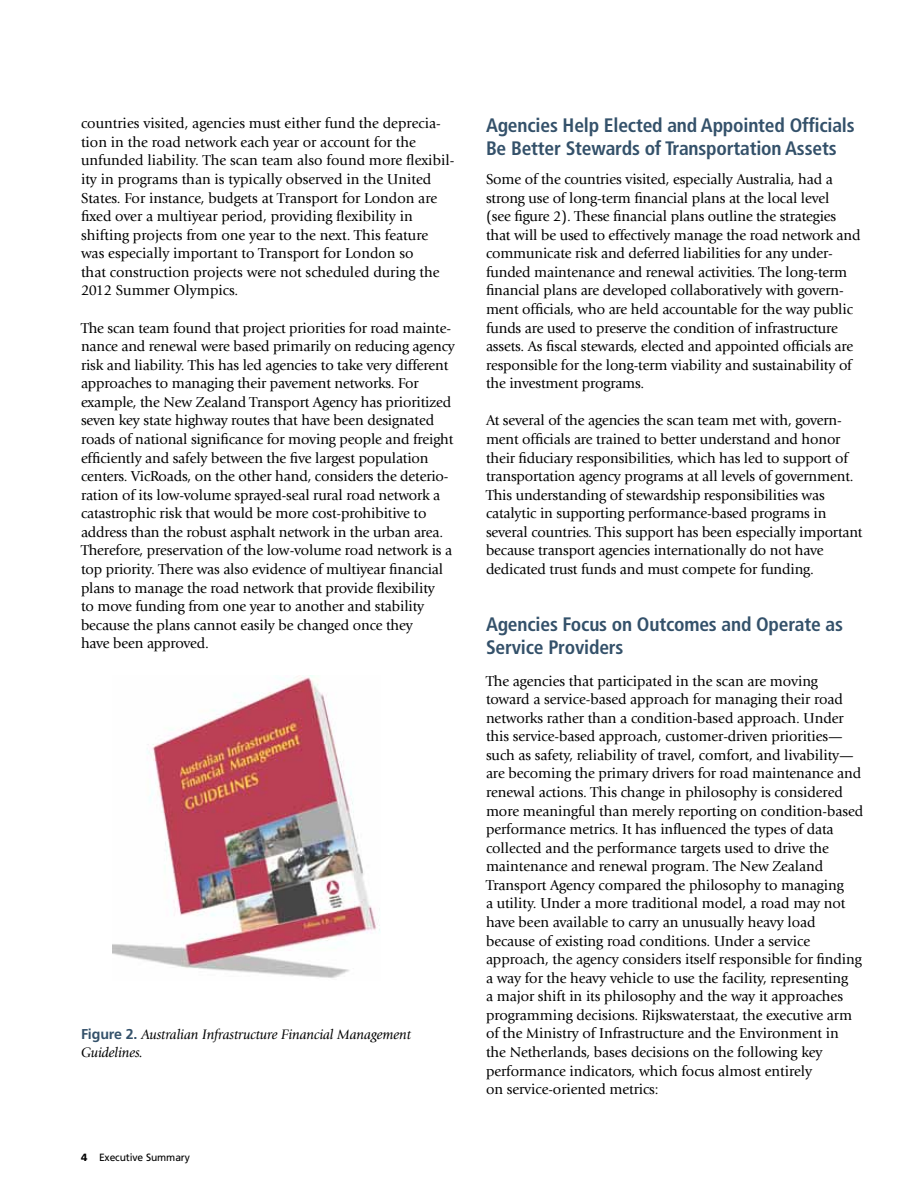
<style>
.page{position:relative;width:918px;height:1188px;background:#fff}
.page>*{position:absolute;margin:0;border:0;box-sizing:border-box;transform-origin:0 0}
.t1{font:700 condensed 19.5px/23.4px "Frutiger LT Std";letter-spacing:-.01em;color:#34516a}
.t2{font:15px/18.6px "Giovanni";letter-spacing:-.01em;color:#000}
.t3{font:italic 14.25px/18.6px "Giovanni";letter-spacing:-.01em;color:#000}
.t4{font:10.5px "Frutiger";letter-spacing:-.01em;color:#000}
.s1{font-family:"Frutiger";font-weight:700;font-style:normal;color:#34516a}
.s2{font-weight:900}
</style>
<div class="page">
<img style="left:112px;top:675px;width:268px;height:303px">
<p class="t2" style="left:81px;top:114px;width:375px">countries visited, agencies must either fund the deprecia&shy;tion in the road network each year or account for the unfunded liability. The scan team also found more flexibil&shy;ity in programs than is typically observed in the United States. For instance, budgets at Transport for London are fixed over a multiyear period, providing flexibility in shifting projects from one year to the next. This feature was especially important to Transport for London so<br>that construction projects were not scheduled during the 2012 Summer Olympics.</p>
<p class="t2" style="left:81px;top:319px;width:375px">The scan team found that project priorities for road mainte&shy;nance and renewal were based primarily on reducing agency risk and liability. This has led agencies to take very different approaches to managing their pavement networks. For example, the New Zealand Transport Agency has prioritized seven key state highway routes that have been designated roads of national significance for moving people and freight efficiently and safely between the five largest population centers. VicRoads, on the other hand, considers the deterio&shy;ration of its low-volume sprayed-seal rural road network a catastrophic risk that would be more cost-prohibitive to address than the robust asphalt network in the urban area.<br>Therefore, preservation of the low-volume road network is a top priority. There was also evidence of multiyear financial plans to manage the road network that provide flexibility<br>to move funding from one year to another and stability because the plans cannot easily be changed once they<br>have been approved.</p>
<p class="t3" style="left:81px;top:1025px;width:331px"><span class="s1">Figure 2.</span> Australian Infrastructure Financial Management<br>Guidelines.</p>
<p class="t4" style="left:81px;top:1151px;width:110px"><span class="s2">4</span> Executive Summary</p>
<h1 class="t1" style="left:486px;top:113px;width:370px">Agencies Help Elected and Appointed Officials<br>Be Better Stewards of Transportation Assets</h1>
<p class="t2" style="left:486px;top:170px;width:376px">Some of the countries visited, especially Australia, had a strong use of long-term financial plans at the local level<br>(see figure 2). These financial plans outline the strategies that will be used to effectively manage the road network and communicate risk and deferred liabilities for any under&shy;funded maintenance and renewal activities. The long-term financial plans are developed collaboratively with govern&shy;ment officials, who are held accountable for the way public funds are used to preserve the condition of infrastructure assets. As fiscal stewards, elected and appointed officials are responsible for the long-term viability and sustainability of the investment programs.</p>
<p class="t2" style="left:486px;top:411px;width:378px">At several of the agencies the scan team met with, govern&shy;ment officials are trained to better understand and honor their fiduciary responsibilities, which has led to support of transportation agency programs at all levels of government.<br>This understanding of stewardship responsibilities was catalytic in supporting performance-based programs in several countries. This support has been especially important because transport agencies internationally do not have dedicated trust funds and must compete for funding.</p>
<h1 class="t1" style="left:486px;top:612px;width:359px">Agencies Focus on Outcomes and Operate as<br>Service Providers</h1>
<p class="t2" style="left:486px;top:672px;width:379px">The agencies that participated in the scan are moving toward a service-based approach for managing their road networks rather than a condition-based approach. Under this service-based approach, customer-driven priorities— such as safety, reliability of travel, comfort, and livability— are becoming the primary drivers for road maintenance and renewal actions. This change in philosophy is considered more meaningful than merely reporting on condition-based performance metrics. It has influenced the types of data collected and the performance targets used to drive the maintenance and renewal program. The New Zealand Transport Agency compared the philosophy to managing<br>a utility. Under a more traditional model, a road may not have been available to carry an unusually heavy load because of existing road conditions. Under a service approach, the agency considers itself responsible for finding a way for the heavy vehicle to use the facility, representing<br>a major shift in its philosophy and the way it approaches programming decisions. Rijkswaterstaat, the executive arm of the Ministry of Infrastructure and the Environment in<br>the Netherlands, bases decisions on the following key performance indicators, which focus almost entirely<br>on service-oriented metrics:</p>
</div>
